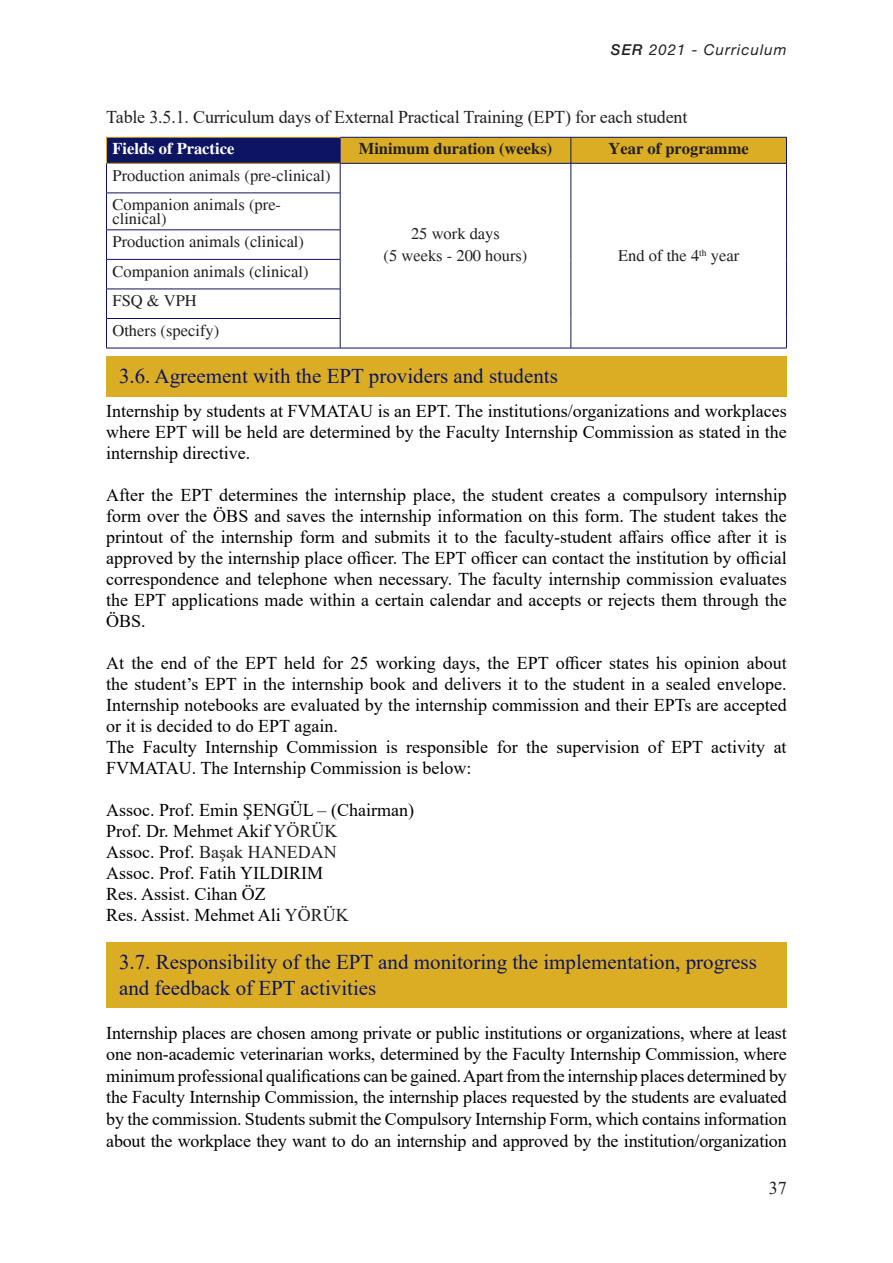
<style>
.page{position:relative;width:893px;height:1263px;background:#fff}
.page>*{position:absolute;margin:0;border:0;box-sizing:border-box;transform-origin:0 0}
.t1{font:21px/25.5px "Times New Roman";color:#0d1461}
.t2{font:18px/21px "Times New Roman";color:#000;text-align:justify}
.t3{font:18px "Times New Roman";letter-spacing:-.01em;color:#231f20}
.Gövde_Metni{font:16.5px/13.5px "Times";color:#231f20}
.tablo_iç_alternatif{font:700 16.5px "Times";color:#231f20}
.tablo_iç_alternatif-2{font:700 16.5px "Times";color:#fff}
.t4{font:italic 15px "Helvetica Neue LT Pro";letter-spacing:.07em;color:#231f20}
.s1{font-weight:500}
.s2{color:#231f20}
.s3{color:#000}
</style>
<div class="page">
<div style="left:106px;top:137px;width:234px;height:26px;background:#0d1461"></div>
<svg style="left:340px;top:137px;width:447px;height:56px"></svg>
<hr style="left:571px;top:193px;width:1px;height:37px;background:#0d1461">
<hr style="left:786px;top:193px;width:1px;height:37px;background:#0d1461">
<svg style="left:571px;top:230px;width:1px;height:29px"></svg>
<svg style="left:786px;top:230px;width:1px;height:29px"></svg>
<hr style="left:571px;top:259px;width:1px;height:30px;background:#0d1461">
<hr style="left:786px;top:259px;width:1px;height:30px;background:#0d1461">
<svg style="left:571px;top:289px;width:1px;height:29px"></svg>
<svg style="left:786px;top:289px;width:1px;height:29px"></svg>
<hr style="left:571px;top:318px;width:1px;height:30px;background:#0d1461">
<hr style="left:786px;top:318px;width:1px;height:30px;background:#0d1461">
<hr style="left:340px;top:348px;width:231px;height:1px;background:#0d1461">
<hr style="left:571px;top:348px;width:216px;height:1px;background:#0d1461">
<hr style="left:106px;top:137px;width:234px;height:1px;background:#daad25">
<svg style="left:106px;top:137px;width:1px;height:56px"></svg>
<hr style="left:106px;top:193px;width:1px;height:37px;background:#0d1461">
<svg style="left:106px;top:231px;width:1px;height:117px"></svg>
<hr style="left:106px;top:163px;width:234px;height:1px;background:#daad25">
<hr style="left:340px;top:163px;width:1px;height:30px;background:#0d1461">
<hr style="left:340px;top:193px;width:1px;height:37px;background:#0d1461">
<svg style="left:340px;top:230px;width:1px;height:118px"></svg>
<hr style="left:106px;top:193px;width:234px;height:1px;background:#0d1461">
<hr style="left:106px;top:230px;width:234px;height:1px;background:#0d1461">
<hr style="left:106px;top:259px;width:234px;height:1px;background:#0d1461">
<hr style="left:106px;top:289px;width:234px;height:1px;background:#0d1461">
<hr style="left:106px;top:318px;width:234px;height:1px;background:#0d1461">
<hr style="left:106px;top:348px;width:234px;height:1px;background:#0d1461">
<div style="left:106px;top:356px;width:681px;height:40px;background:#daad25"></div>
<div style="left:106px;top:942px;width:681px;height:66px;background:#daad25"></div>
<p class="t4" style="left:611px;top:40px;width:177px"><span class="s1">SER</span> 2021 - Curriculum</p>
<p class="t3" style="left:106px;top:104px;width:583px">Table 3.5.1. Curriculum days of External Practical Training (EPT) for each student</p>
<p class="tablo_iç_alternatif-2" style="left:112px;top:139px;width:123px">Fields of Practice</p>
<p class="tablo_iç_alternatif" style="left:359px;top:139px;width:195px">Minimum duration (weeks)</p>
<p class="tablo_iç_alternatif" style="left:609px;top:139px;width:142px">Year of programme</p>
<p class="Gövde_Metni" style="left:112px;top:169px;width:220px">Production animals (pre-clinical)</p>
<p class="Gövde_Metni" style="left:112px;top:198px;width:170px">Companion animals (pre&shy;clinical)</p>
<p class="Gövde_Metni" style="left:112px;top:235px;width:193px">Production animals (clinical)</p>
<p class="Gövde_Metni" style="left:112px;top:265px;width:198px">Companion animals (clinical)</p>
<p class="Gövde_Metni" style="left:112px;top:294px;width:86px">FSQ &amp; VPH</p>
<p class="Gövde_Metni" style="left:112px;top:324px;width:108px">Others (specify)</p>
<p class="t1" style="left:119px;top:363px;width:440px">3.6. Agreement with the EPT providers and students</p>
<p class="Gövde_Metni" style="left:411px;top:227px;width:90px">25 work days</p>
<p class="Gövde_Metni" style="left:384px;top:249px;width:145px">(5 weeks - 200 hours)</p>
<p class="Gövde_Metni" style="left:618px;top:249px;width:123px">End of the 4<sup>th</sup> year</p>
<p class="t2" style="left:106px;top:400px;width:682px">Internship by students at FVMATAU is an EPT. The institutions/organizations and workplaces where EPT will be held are determined by the Faculty Internship Commission as stated in the internship directive.</p>
<p class="t2" style="left:106px;top:484px;width:682px">After the EPT determines the internship place, the student creates a compulsory internship form over the ÖBS and saves the internship information on this form. The student takes the printout of the internship form and submits it to the faculty-student affairs office after it is approved by the internship place officer. The EPT officer can contact the institution by official correspondence and telephone when necessary. The faculty internship commission evaluates the EPT applications made within a certain calendar and accepts or rejects them through the ÖBS.</p>
<p class="t2" style="left:106px;top:652px;width:682px">At the end of the EPT held for 25 working days, the EPT officer states his opinion about the student’s EPT in the internship book and delivers it to the student in a sealed envelope.<br>Internship notebooks are evaluated by the internship commission and their EPTs are accepted or it is decided to do EPT again.</p>
<p class="t2" style="left:106px;top:736px;width:682px">The Faculty Internship Commission is responsible for the supervision of EPT activity at<br>FVMATAU. The Internship Commission is below:</p>
<p class="t2" style="left:106px;top:799px;width:309px">Assoc. Prof. Emin ŞENGÜL – (Chairman)</p>
<p class="t2" style="left:106px;top:820px;width:233px">Prof. Dr. Mehmet Akif <span class="s2">YÖRÜK</span></p>
<p class="t3" style="left:106px;top:839px;width:232px"><span class="s3">Assoc. Prof.</span> Başak HANEDAN</p>
<p class="t2" style="left:106px;top:862px;width:218px">Assoc. Prof. Fatih YILDIRIM</p>
<p class="t2" style="left:106px;top:883px;width:161px">Res. Assist. Cihan ÖZ</p>
<p class="t2" style="left:106px;top:904px;width:244px">Res. Assist. Mehmet Ali <span class="s2">YÖRÜK</span></p>
<p class="t1" style="left:119px;top:949px;width:639px">3.7. Responsibility of the EPT and monitoring the implementation, progress and feedback of EPT activities</p>
<p class="t2" style="left:106px;top:1021px;width:682px;line-height:21.6px">Internship places are chosen among private or public institutions or organizations, where at least one non-academic veterinarian works, determined by the Faculty Internship Commission, where minimum professional qualifications can be gained. Apart from the internship places determined by the Faculty Internship Commission, the internship places requested by the students are evaluated by the commission. Students submit the Compulsory Internship Form, which contains information about the workplace they want to do an internship and approved by the institution/organization</p>
<p class="t3" style="left:769px;top:1175px;width:19px">37</p>
</div>
